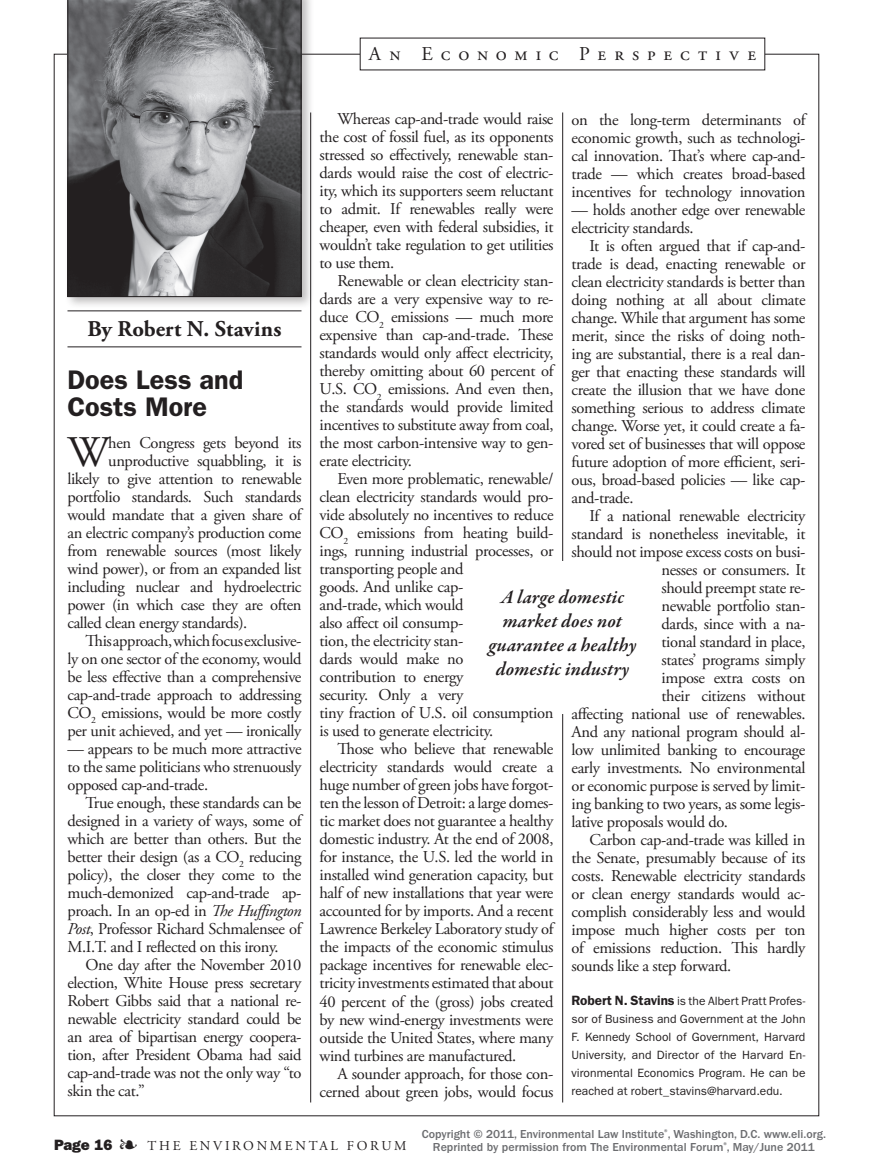
<style>
.page{position:relative;width:873px;height:1170px;background:#fff}
.page>*{position:absolute;margin:0;border:0;box-sizing:border-box;transform-origin:0 0}
.t1{font:43.65px "Adobe Garamond Pro";color:#231f20}
.t2{font:600 27px/27px "ITC Franklin Gothic Std";color:#231f20}
.t3{font:700 22.5px "Adobe Garamond Pro";letter-spacing:.005em;color:#231f20}
.t4{font:italic 600 19.5px/24px "Garamond Premr Pro";letter-spacing:.005em;color:#231f20;text-align:center}
.t5{font:19.5px "Adobe Garamond Pro";letter-spacing:.41em;color:#231f20}
.t6{font:16.5px/18px "Adobe Garamond Pro";letter-spacing:-.025em;color:#231f20;text-align:justify}
.t7{font:13.5px "Adobe Garamond Pro";letter-spacing:.2em;color:#231f20}
.t8{font:12px/18px "ITC Franklin Gothic Std";letter-spacing:.005em;color:#231f20;text-align:justify}
.t9{font:500 12px/13.5px "ITC Franklin Gothic Std";color:#6c6d70;text-align:center}
.s1{font-style:italic}
.s2{font-weight:600;font-size:13.5px}
.s3{font-family:"ITC Franklin Gothic Std Hvy";font-size:15px}
</style>
<div class="page">
<hr style="left:310px;top:112px;width:1px;height:990px;background:#231f20">
<hr style="left:562px;top:112px;width:1px;height:990px;background:#231f20">
<hr style="left:68px;top:311px;width:234px;height:1px;background:#231f20">
<hr style="left:68px;top:347px;width:234px;height:1px;background:#231f20">
<div style="left:552px;top:561px;width:22px;height:153px;background:#fff"></div>
<div style="left:64px;top:0;width:250px;height:310px;background:#231f20;opacity:.3"></div>
<svg style="left:68px;top:0;width:234px;height:297px"></svg>
<p class="t5" style="left:369px;top:42px;width:389px">An Economic Perspective</p>
<h3 class="t3" style="left:87px;top:316px;width:196px">By Robert N. Stavins</h3>
<h2 class="t2" style="left:68px;top:366px;width:177px">Does Less and<br>Costs More</h2>
<h1 class="t1" style="left:68px;top:426px;width:43px">W</h1>
<p class="t6" style="left:108px;top:434px;width:195px">hen Congress gets beyond its</p>
<p class="t6" style="left:108px;top:452px;width:195px">unproductive squabbling, it is</p>
<p class="t6" style="left:68px;top:470px;width:236px">likely to give attention to renewable</p>
<p class="t6" style="left:68px;top:488px;width:236px">portfolio standards. Such standards</p>
<p class="t6" style="left:68px;top:506px;width:235px">would mandate that a given share of</p>
<p class="t6" style="left:68px;top:524px;width:236px">an electric company’s production come</p>
<p class="t6" style="left:68px;top:542px;width:236px">from renewable sources (most likely</p>
<p class="t6" style="left:68px;top:560px;width:236px">wind power), or from an expanded list</p>
<p class="t6" style="left:68px;top:578px;width:236px">including nuclear and hydroelectric</p>
<p class="t6" style="left:68px;top:596px;width:236px">power (in which case they are often</p>
<p class="t6" style="left:68px;top:614px;width:181px">called clean energy standards).</p>
<p class="t6" style="left:86px;top:632px;width:218px">This approach, which focus exclusive-</p>
<p class="t6" style="left:68px;top:650px;width:235px">ly on one sector of the economy, would</p>
<p class="t6" style="left:68px;top:668px;width:236px">be less effective than a comprehensive</p>
<p class="t6" style="left:68px;top:686px;width:236px">cap-and-trade approach to addressing</p>
<p class="t6" style="left:68px;top:704px;width:235px">CO<sub>2</sub> emissions, would be more costly</p>
<p class="t6" style="left:67px;top:722px;width:236px">per unit achieved, and yet — ironically</p>
<p class="t6" style="left:67px;top:740px;width:236px">— appears to be much more attractive to the same politicians who strenuously opposed cap-and-trade.</p>
<p class="t6" style="left:67px;top:794px;width:236px;text-indent:18px">True enough, these standards can be designed in a variety of ways, some of which are better than others. But the better their design (as a CO<sub>2</sub> reducing policy), the closer they come to the much-demonized cap-and-trade ap&shy;proach. In an op-ed in <span class="s1">The Huffington Post</span>, Professor Richard Schmalensee of M.I.T. and I reflected on this irony.</p>
<p class="t6" style="left:68px;top:956px;width:236px;text-indent:18px">One day after the November 2010 election, White House press secretary Robert Gibbs said that a national re&shy;newable electricity standard could be an area of bipartisan energy coopera&shy;tion, after President Obama had said cap-and-trade was not the only way “to skin the cat.”</p>
<p class="t6" style="left:320px;top:111px;width:236px;text-indent:18px">Whereas cap-and-trade would raise the cost of fossil fuel, as its opponents stressed so effectively, renewable stan&shy;dards would raise the cost of electric&shy;ity, which its supporters seem reluctant to admit. If renewables really were cheaper, even with federal subsidies, it wouldn’t take regulation to get utilities to use them.</p>
<p class="t6" style="left:319px;top:273px;width:236px;text-indent:18px">Renewable or clean electricity stan&shy;dards are a very expensive way to re&shy;duce CO<sub>2</sub> emissions — much more expensive than cap-and-trade. These standards would only affect electricity, thereby omitting about 60 percent of U.S. CO<sub>2</sub> emissions. And even then, the standards would provide limited incentives to substitute away from coal, the most carbon-intensive way to gen&shy;erate electricity.</p>
<p class="t6" style="left:319px;top:471px;width:236px;text-align:left;text-indent:18px">Even more problematic, renewable/ clean electricity standards would pro&shy;vide absolutely no incentives to reduce<br>CO<sub>2</sub> emissions from heating build&shy;ings, running industrial processes, or transporting people and<br>goods. And unlike cap-<br>and-trade, which would<br>also affect oil consump-<br>tion, the electricity stan-<br>dards would make no<br>contribution to energy<br>security. Only a very<br>tiny fraction of U.S. oil consumption is used to generate electricity.</p>
<p class="t6" style="left:319px;top:741px;width:236px;text-indent:18px">Those who believe that renewable electricity standards would create a huge number of green jobs have forgot&shy;ten the lesson of Detroit: a large domes&shy;tic market does not guarantee a healthy domestic industry. At the end of 2008, for instance, the U.S. led the world in installed wind generation capacity, but half of new installations that year were accounted for by imports. And a recent Lawrence Berkeley Laboratory study of the impacts of the economic stimulus package incentives for renewable elec&shy;tricity investments estimated that about 40 percent of the (gross) jobs created by new wind-energy investments were outside the United States, where many wind turbines are manufactured.</p>
<p class="t6" style="left:319px;top:1065px;width:236px;text-align:right">A sounder approach, for those con&shy;cerned about green jobs, would focus</p>
<p class="t6" style="left:571px;top:111px;width:236px">on the long-term determinants of economic growth, such as technologi&shy;cal innovation. That’s where cap-and&shy;trade — which creates broad-based incentives for technology innovation</p>
<p class="t6" style="left:571px;top:201px;width:235px">— holds another edge over renewable electricity standards.</p>
<p class="t6" style="left:571px;top:237px;width:236px;text-indent:18px">It is often argued that if cap-and&shy;trade is dead, enacting renewable or clean electricity standards is better than doing nothing at all about climate change. While that argument has some merit, since the risks of doing noth&shy;ing are substantial, there is a real dan&shy;ger that enacting these standards will create the illusion that we have done something serious to address climate change. Worse yet, it could create a fa&shy;vored set of businesses that will oppose future adoption of more efficient, seri&shy;ous, broad-based policies — like cap&shy;and-trade.</p>
<p class="t6" style="left:590px;top:507px;width:217px">If a national renewable electricity</p>
<p class="t6" style="left:571px;top:525px;width:236px">standard is nonetheless inevitable, it</p>
<p class="t6" style="left:571px;top:543px;width:236px">should not impose excess costs on busi-</p>
<p class="t6" style="left:662px;top:561px;width:145px">nesses or consumers. It</p>
<p class="t6" style="left:662px;top:579px;width:146px">should preempt state re-</p>
<p class="t6" style="left:662px;top:597px;width:145px">newable portfolio stan-</p>
<p class="t6" style="left:662px;top:615px;width:145px">dards, since with a na-</p>
<p class="t6" style="left:662px;top:633px;width:145px">tional standard in place,</p>
<p class="t6" style="left:662px;top:651px;width:145px">states’ programs simply</p>
<p class="t6" style="left:662px;top:669px;width:145px">impose extra costs on</p>
<p class="t6" style="left:662px;top:687px;width:145px">their citizens without</p>
<p class="t6" style="left:571px;top:705px;width:236px">affecting national use of renewables.</p>
<p class="t6" style="left:571px;top:723px;width:236px">And any national program should al-</p>
<p class="t6" style="left:571px;top:741px;width:235px">low unlimited banking to encourage</p>
<p class="t6" style="left:571px;top:759px;width:236px">early investments. No environmental</p>
<p class="t6" style="left:571px;top:777px;width:236px">or economic purpose is served by limit-</p>
<p class="t6" style="left:571px;top:795px;width:236px">ing banking to two years, as some legis-</p>
<p class="t6" style="left:571px;top:813px;width:158px">lative proposals would do.</p>
<p class="t6" style="left:590px;top:831px;width:217px">Carbon cap-and-trade was killed in</p>
<p class="t6" style="left:571px;top:849px;width:235px">the Senate, presumably because of its</p>
<p class="t6" style="left:571px;top:867px;width:236px">costs. Renewable electricity standards</p>
<p class="t6" style="left:571px;top:885px;width:235px">or clean energy standards would ac-</p>
<p class="t6" style="left:571px;top:903px;width:236px">complish considerably less and would</p>
<p class="t6" style="left:571px;top:921px;width:235px">impose much higher costs per ton</p>
<p class="t6" style="left:571px;top:939px;width:236px">of emissions reduction. This hardly</p>
<p class="t6" style="left:571px;top:957px;width:161px">sounds like a step forward.</p>
<p class="t4" style="left:488px;top:586px;width:150px">A large domestic market does not guarantee a healthy domestic industry</p>
<p class="t8" style="left:571px;top:992px;width:236px"><span class="s2">Robert N. Stavins</span> is the Albert Pratt Profes&shy;sor of Business and Government at the John F. Kennedy School of Government, Harvard University, and Director of the Harvard En&shy;vironmental Economics Program. He can be reached at robert_stavins@harvard.edu.</p>
<p class="t7" style="left:54px;top:1137px;width:354px"><span class="s3">Page 16</span> ❧ THE ENVIRONMENTAL FORUM</p>
<p class="t9" style="left:422px;top:1127px;width:406px">Copyright © 2011, Environmental Law Institute<sup>®</sup>, Washington, D.C. www.eli.org.<br>Reprinted by permission from The Environmental Forum<sup>®</sup>, May/June 2011</p>
</div>
